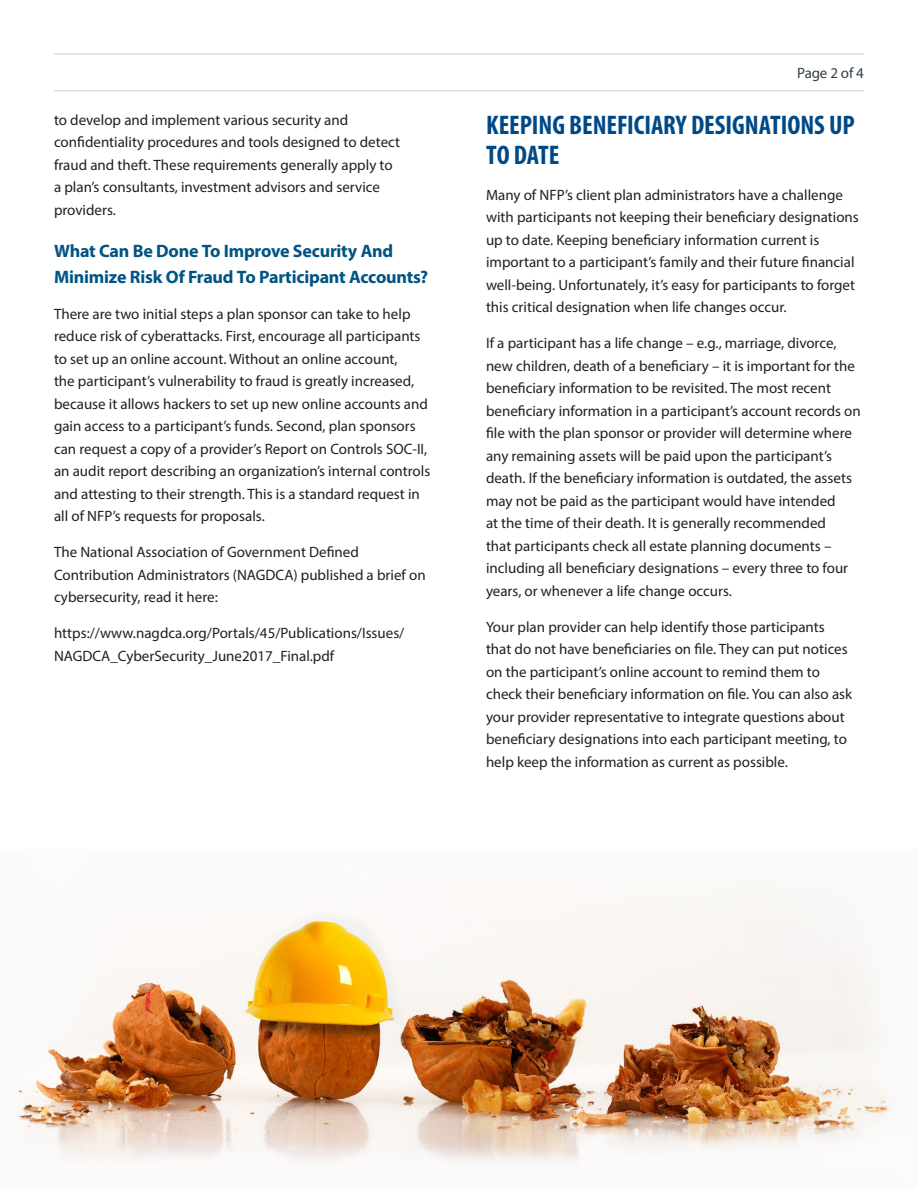
<style>
.page{position:relative;width:918px;height:1188px;background:#fff}
.page>*{position:absolute;margin:0;border:0;box-sizing:border-box;transform-origin:0 0}
.Subhead_Level_1{font:700 condensed 27px/30px "Myriad Pro";letter-spacing:-.005em;color:#004987}
.Body_Copy{font:700 18px/25.2px "Myriad Pro";letter-spacing:-.01em;color:#005483}
.Body_Copy-2{font:15px/22.5px "Myriad Pro";color:#231f20}
.t1{font:15px "Myriad Pro";letter-spacing:-.01em;color:#313e48}
</style>
<div class="page">
<img style="left:15px;top:888px;width:882px;height:277px">
<hr style="left:54px;top:53px;width:810px;height:1px;background:#d1d2d4">
<hr style="left:54px;top:90px;width:810px;height:1px;background:#d1d2d4">
<p class="Body_Copy-2" style="left:54px;top:108px;width:348px">to develop and implement various security and confidentiality procedures and tools designed to detect fraud and theft. These requirements generally apply to a plan’s consultants, investment advisors and service providers.</p>
<p class="Body_Copy" style="left:54px;top:238px;width:376px">What Can Be Done To Improve Security And<br>Minimize Risk Of Fraud To Participant Accounts?</p>
<p class="Body_Copy-2" style="left:54px;top:302px;width:378px">There are two initial steps a plan sponsor can take to help reduce risk of cyberattacks. First, encourage all participants to set up an online account. Without an online account,<br>the participant’s vulnerability to fraud is greatly increased, because it allows hackers to set up new online accounts and gain access to a participant’s funds. Second, plan sponsors can request a copy of a provider’s Report on Controls SOC-II, an audit report describing an organization’s internal controls and attesting to their strength. This is a standard request in all of NFP’s requests for proposals.</p>
<p class="Body_Copy-2" style="left:54px;top:541px;width:373px">The National Association of Government Defined<br>Contribution Administrators (NAGDCA) published a brief on cybersecurity, read it here:</p>
<p class="Body_Copy-2" style="left:54px;top:622px;width:352px">https://www.nagdca.org/Portals/45/Publications/Issues/<br>NAGDCA_CyberSecurity_June2017_Final.pdf</p>
<p class="t1" style="left:797px;top:64px;width:68px">Page 2 of 4</p>
<p class="Subhead_Level_1" style="left:486px;top:109px;width:370px">KEEPING BENEFICIARY DESIGNATIONS UP<br>TO DATE</p>
<p class="Body_Copy-2" style="left:486px;top:183px;width:374px">Many of NFP’s client plan administrators have a challenge with participants not keeping their beneficiary designations up to date. Keeping beneficiary information current is important to a participant’s family and their future financial well-being. Unfortunately, it’s easy for participants to forget this critical designation when life changes occur.</p>
<p class="Body_Copy-2" style="left:486px;top:332px;width:376px">If a participant has a life change – e.g., marriage, divorce, new children, death of a beneficiary – it is important for the beneficiary information to be revisited. The most recent beneficiary information in a participant’s account records on file with the plan sponsor or provider will determine where any remaining assets will be paid upon the participant’s death. If the beneficiary information is outdated, the assets may not be paid as the participant would have intended<br>at the time of their death. It is generally recommended<br>that participants check all estate planning documents – including all beneficiary designations – every three to four years, or whenever a life change occurs.</p>
<p class="Body_Copy-2" style="left:486px;top:615px;width:368px">Your plan provider can help identify those participants that do not have beneficiaries on file. They can put notices on the participant’s online account to remind them to check their beneficiary information on file. You can also ask your provider representative to integrate questions about beneficiary designations into each participant meeting, to help keep the information as current as possible.</p>
</div>
